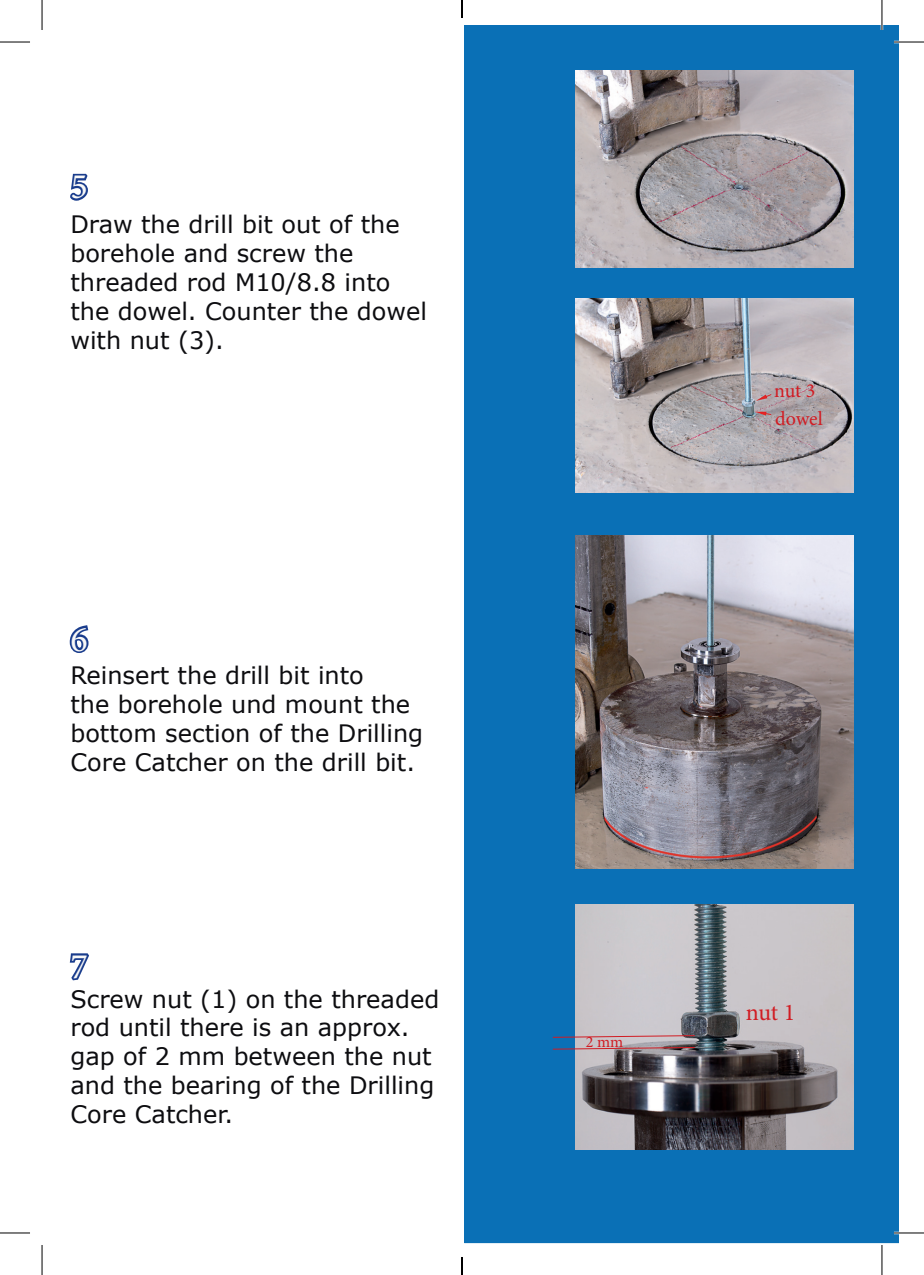
<style>
.page{position:relative;width:924px;height:1275px;background:#fff}
.page>*{position:absolute;margin:0;border:0;box-sizing:border-box;transform-origin:0 0}
.t1{font:36px "Minion Pro";color:#f8f8f7}
.t2{font:24px/28.8px "Verdana";color:#0d0d10}
.t3{font:24px "Minion Pro";color:#d11c23}
.t4{font:20px/28.4px "Minion Pro";letter-spacing:-.01em;color:#d11c23}
.t5{font:16px "Minion Pro";color:#d11c23}
</style>
<div class="page">
<div style="left:464px;top:25px;width:434px;height:1218px;background:#0a70b6"></div>
<svg style="left:70px;top:173px;width:18px;height:28px"></svg>
<svg style="left:69px;top:625px;width:20px;height:28px"></svg>
<svg style="left:69px;top:953px;width:20px;height:28px"></svg>
<img style="left:575px;top:70px;width:278px;height:197px">
<img style="left:575px;top:299px;width:278px;height:193px">
<img style="left:575px;top:536px;width:278px;height:332px">
<img style="left:575px;top:904px;width:278px;height:245px">
<svg style="left:551px;top:1034px;width:144px;height:4px"></svg>
<svg style="left:551px;top:1046px;width:144px;height:4px"></svg>
<hr style="left:893px;top:41px;width:30px;height:2px;background:#fff">
<hr style="left:893px;top:1231px;width:30px;height:3px;background:#fff">
<hr style="left:880px;top:0;width:2px;height:30px;background:#fff">
<hr style="left:0;top:42px;width:30px;height:1px;background:#000">
<hr style="left:893px;top:42px;width:30px;height:1px;background:#000">
<hr style="left:0;top:1232px;width:30px;height:1px;background:#000">
<hr style="left:893px;top:1232px;width:30px;height:1px;background:#000">
<hr style="left:42px;top:0;width:1px;height:30px;background:#000">
<hr style="left:42px;top:1245px;width:1px;height:30px;background:#000">
<hr style="left:881px;top:0;width:1px;height:30px;background:#000">
<hr style="left:881px;top:1245px;width:1px;height:30px;background:#000">
<svg style="left:461px;top:0;width:1px;height:18px"></svg>
<svg style="left:461px;top:1257px;width:1px;height:18px"></svg>
<h1 class="t1" style="left:70px;top:163px;width:19px">5</h1>
<p class="t2" style="left:70px;top:209px;width:358px">Draw the drill bit out of the borehole and screw the threaded rod M10/8.8 into the dowel. Counter the dowel with nut (3).</p>
<h1 class="t1" style="left:70px;top:615px;width:19px">6</h1>
<p class="t2" style="left:70px;top:660px;width:354px">Reinsert the drill bit into<br>the borehole und mount the bottom section of the Drilling<br>Core Catcher on the drill bit.</p>
<h1 class="t1" style="left:70px;top:942px;width:19px">7</h1>
<p class="t2" style="left:70px;top:983px;width:370px">Screw nut (1) on the threaded rod until there is an approx. gap of 2 mm between the nut and the bearing of the Drilling<br>Core Catcher.</p>
<p class="t4" style="left:773px;top:376px;width:50px">nut 3 dowel</p>
<p class="t5" style="left:585px;top:1031px;width:39px">2 mm</p>
<p class="t3" style="left:745px;top:996px;width:51px">nut 1</p>
</div>
